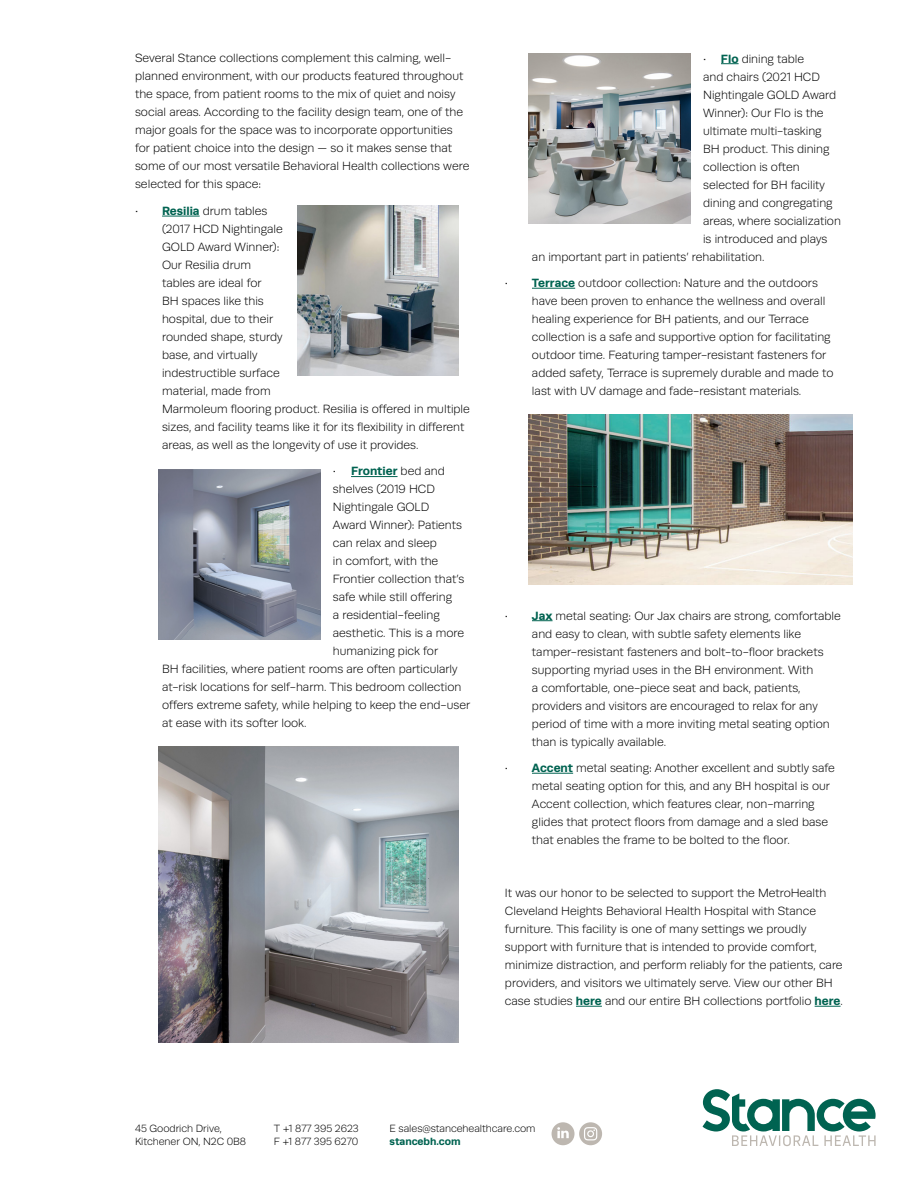
<style>
.page{position:relative;width:918px;height:1188px;background:#fff}
.page>*{position:absolute;margin:0;border:0;box-sizing:border-box;transform-origin:0 0}
.t1{font:300 12px/18px "Runda";color:#000}
.t2{font:700 12px "Runda";color:#006351}
.t3{font:300 10.5px/13.5px "Runda";letter-spacing:-.005em;color:#000}
.t4{font:700 10.5px "Runda";letter-spacing:-.005em;color:#006351}
.s1{font-weight:700;color:#006351}
.s2{font-weight:300;color:#000}
</style>
<div class="page">
<svg style="left:552px;top:1122px;width:50px;height:23px"></svg>
<svg style="left:703px;top:1089px;width:173px;height:57px"></svg>
<hr style="left:162px;top:216px;width:38px;height:1px;background:#006351">
<hr style="left:351px;top:476px;width:47px;height:1px;background:#006351">
<svg style="left:721px;top:63px;width:18px;height:1px"></svg>
<hr style="left:532px;top:288px;width:43px;height:1px;background:#006351">
<svg style="left:532px;top:620px;width:21px;height:1px"></svg>
<hr style="left:532px;top:773px;width:41px;height:1px;background:#006351">
<svg style="left:576px;top:1006px;width:26px;height:1px"></svg>
<svg style="left:815px;top:1006px;width:26px;height:1px"></svg>
<img style="left:158px;top:469px;width:162px;height:170px">
<img style="left:297px;top:206px;width:162px;height:170px">
<img style="left:158px;top:747px;width:301px;height:295px">
<img style="left:528px;top:414px;width:324px;height:170px">
<img style="left:528px;top:53px;width:162px;height:170px">
<p class="t1" style="left:135px;top:49px;width:336px">Several Stance collections complement this calming, well&shy;planned environment, with our products featured throughout the space, from patient rooms to the mix of quiet and noisy social areas. According to the facility design team, one of the major goals for the space was to incorporate opportunities for patient choice into the design — so it makes sense that some of our most versatile Behavioral Health collections were selected for this space:</p>
<p class="t1" style="left:162px;top:202px;width:309px;text-indent:-27px">• <span class="s1">Resilia</span> drum tables<br>(2017 HCD Nightingale<br>GOLD Award Winner):<br>Our Resilia drum<br>tables are ideal for<br>BH spaces like this<br>hospital, due to their<br>rounded shape, sturdy<br>base, and virtually<br>indestructible surface<br>material, made from<br>Marmoleum flooring product. Resilia is offered in multiple sizes, and facility teams like it for its flexibility in different areas, as well as the longevity of use it provides.</p>
<p class="t2" style="left:333px;top:464px;width:113px"><span class="s2">•</span> Frontier <span class="s2">bed and</span></p>
<p class="t1" style="left:333px;top:480px;width:104px">shelves (2019 HCD</p>
<p class="t1" style="left:333px;top:498px;width:98px">Nightingale GOLD</p>
<p class="t1" style="left:333px;top:516px;width:131px">Award Winner): Patients</p>
<p class="t1" style="left:333px;top:534px;width:106px">can relax and sleep</p>
<p class="t1" style="left:333px;top:552px;width:107px">in comfort, with the</p>
<p class="t1" style="left:333px;top:570px;width:133px">Frontier collection that’s</p>
<p class="t1" style="left:333px;top:588px;width:121px">safe while still offering</p>
<p class="t1" style="left:333px;top:606px;width:108px">a residential-feeling</p>
<p class="t1" style="left:333px;top:624px;width:133px">aesthetic. This is a more</p>
<p class="t1" style="left:333px;top:642px;width:107px">humanizing pick for</p>
<p class="t1" style="left:162px;top:660px;width:297px">BH facilities, where patient rooms are often particularly</p>
<p class="t1" style="left:162px;top:678px;width:301px">at-risk locations for self-harm. This bedroom collection</p>
<p class="t1" style="left:162px;top:696px;width:310px">offers extreme safety, while helping to keep the end-user</p>
<p class="t1" style="left:162px;top:714px;width:146px">at ease with its softer look.</p>
<p class="t1" style="left:703px;top:50px;width:103px">• <span class="s1">Flo</span> dining table</p>
<p class="t1" style="left:703px;top:68px;width:118px">and chairs (2021 HCD</p>
<p class="t1" style="left:703px;top:86px;width:135px">Nightingale GOLD Award</p>
<p class="t1" style="left:703px;top:104px;width:122px">Winner): Our Flo is the</p>
<p class="t1" style="left:703px;top:122px;width:120px">ultimate multi-tasking</p>
<p class="t1" style="left:703px;top:140px;width:128px">BH product. This dining</p>
<p class="t1" style="left:703px;top:158px;width:98px">collection is often</p>
<p class="t1" style="left:703px;top:176px;width:123px">selected for BH facility</p>
<p class="t1" style="left:703px;top:194px;width:131px">dining and congregating</p>
<p class="t1" style="left:703px;top:212px;width:139px">areas, where socialization</p>
<p class="t1" style="left:703px;top:230px;width:126px">is introduced and plays</p>
<p class="t1" style="left:532px;top:248px;width:234px">an important part in patients’ rehabilitation.</p>
<p class="t1" style="left:532px;top:274px;width:303px;text-indent:-27px">• <span class="s1">Terrace</span> outdoor collection: Nature and the outdoors have been proven to enhance the wellness and overall healing experience for BH patients, and our Terrace collection is a safe and supportive option for facilitating outdoor time. Featuring tamper-resistant fasteners for added safety, Terrace is supremely durable and made to last with UV damage and fade-resistant materials.</p>
<p class="t1" style="left:532px;top:607px;width:310px;text-indent:-27px">• <span class="s1">Jax</span> metal seating: Our Jax chairs are strong, comfortable and easy to clean, with subtle safety elements like tamper-resistant fasteners and bolt-to-floor brackets supporting myriad uses in the BH environment. With<br>a comfortable, one-piece seat and back, patients, providers and visitors are encouraged to relax for any period of time with a more inviting metal seating option than is typically available.</p>
<p class="t1" style="left:532px;top:759px;width:304px;text-indent:-27px">• <span class="s1">Accent</span> metal seating: Another excellent and subtly safe metal seating option for this, and any BH hospital is our Accent collection, which features clear, non-marring glides that protect floors from damage and a sled base that enables the frame to be bolted to the floor.</p>
<p class="t1" style="left:505px;top:884px;width:339px">It was our honor to be selected to support the MetroHealth Cleveland Heights Behavioral Health Hospital with Stance furniture. This facility is one of many settings we proudly support with furniture that is intended to provide comfort, minimize distraction, and perform reliably for the patients, care providers, and visitors we ultimately serve. View our other BH case studies <span class="s1">here</span> and our entire BH collections portfolio <span class="s1">here</span>.</p>
<p class="t3" style="left:135px;top:1122px;width:113px">45 Goodrich Drive,<br>Kitchener ON, N2C 0B8</p>
<p class="t3" style="left:274px;top:1122px;width:86px">T +1 877 395 2623<br>F +1 877 395 6270</p>
<p class="t3" style="left:390px;top:1122px;width:147px">E sales@stancehealthcare.com</p>
<p class="t4" style="left:390px;top:1136px;width:73px">stancebh.com</p>
</div>
